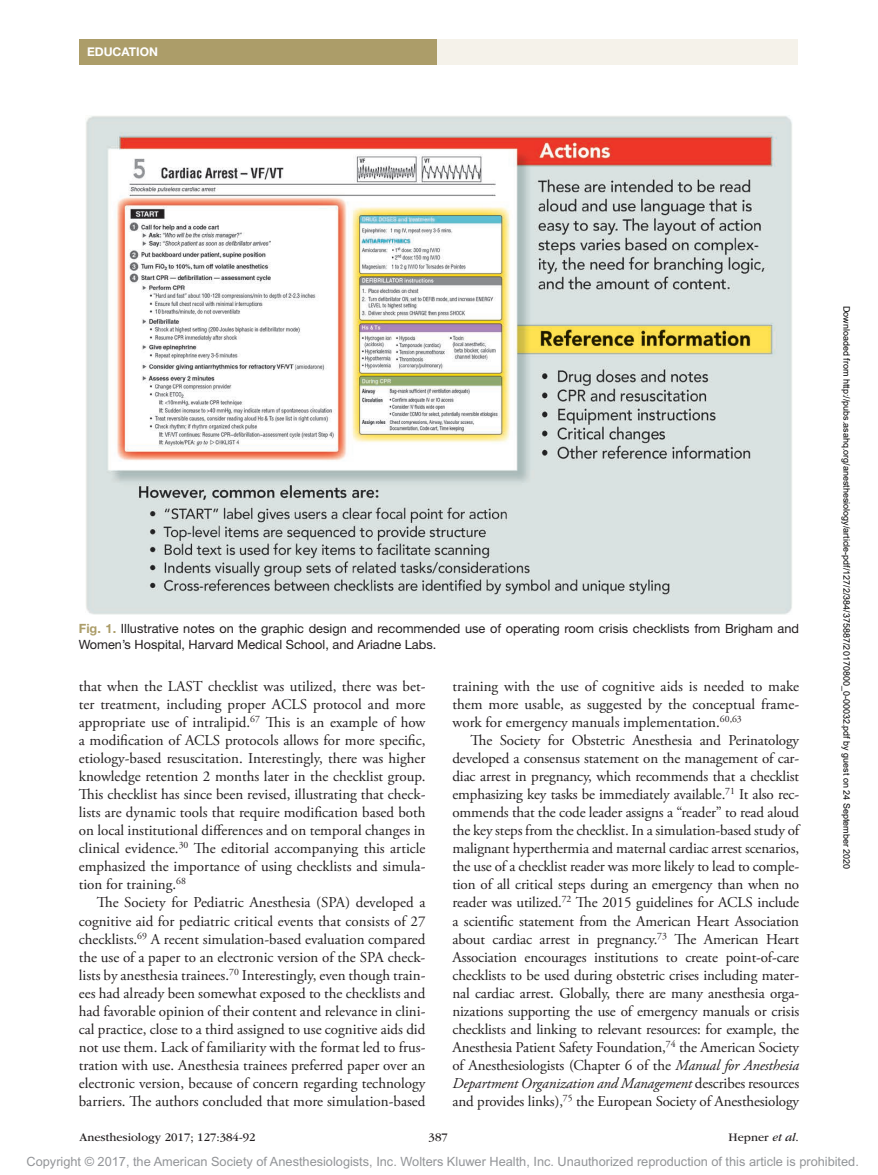
<style>
.page{position:relative;width:878px;height:1175px;background:#fff}
.page>*{position:absolute;margin:0;border:0;box-sizing:border-box;transform-origin:0 0}
.t1{font:15px/18px "Adobe Garamond Pro";color:#231f20;text-align:justify}
.t2{font:12.75px/15.8px "Helvetica Neue LT Std";color:#231f20}
.t3{font:12.75px "Arial MT Std";color:#939598}
.t4{font:12px "ITC Garamond Std";color:#231f20}
.t5{font:700 12px "Helvetica Neue";color:#fff}
.t6{font:9px "Arial";color:#000}
.s1{font-weight:700;color:#ac9d69}
.s2{font-style:italic}
</style>
<div class="page">
<div style="left:432px;top:39px;width:365px;height:26px;background:#f5f2ea"></div>
<div style="left:79px;top:39px;width:357px;height:25px;background:#ac9d69"></div>
<img style="left:86px;top:116px;width:706px;height:498px">
<p class="t5" style="left:87px;top:45px;width:72px">EDUCATION</p>
<p class="t2" style="left:79px;top:620px;width:721px"><span class="s1">Fig. 1.</span> Illustrative notes on the graphic design and recommended use of operating room crisis checklists from Brigham and<br>Women’s Hospital, Harvard Medical School, and Ariadne Labs.</p>
<p class="t1" style="left:79px;top:677px;width:348px">that when the LAST checklist was utilized, there was bet&shy;ter treatment, including proper ACLS protocol and more appropriate use of intralipid.<sup>67</sup> This is an example of how a modification of ACLS protocols allows for more specific, etiology-based resuscitation. Interestingly, there was higher knowledge retention 2 months later in the checklist group.<br>This checklist has since been revised, illustrating that check&shy;lists are dynamic tools that require modification based both on local institutional differences and on temporal changes in clinical evidence.<sup>30</sup> The editorial accompanying this article emphasized the importance of using checklists and simula&shy;tion for training.<sup>68</sup></p>
<p class="t1" style="left:79px;top:894px;width:348px;text-indent:18px">The Society for Pediatric Anesthesia (SPA) developed a cognitive aid for pediatric critical events that consists of 27 checklists.<sup>69</sup> A recent simulation-based evaluation compared the use of a paper to an electronic version of the SPA check&shy;lists by anesthesia trainees.<sup>70</sup> Interestingly, even though train&shy;ees had already been somewhat exposed to the checklists and had favorable opinion of their content and relevance in clini&shy;cal practice, close to a third assigned to use cognitive aids did not use them. Lack of familiarity with the format led to frus&shy;tration with use. Anesthesia trainees preferred paper over an electronic version, because of concern regarding technology barriers. The authors concluded that more simulation-based</p>
<p class="t1" style="left:452px;top:677px;width:348px">training with the use of cognitive aids is needed to make them more usable, as suggested by the conceptual frame&shy;work for emergency manuals implementation.<sup>60,63</sup></p>
<p class="t1" style="left:452px;top:732px;width:348px;text-indent:18px">The Society for Obstetric Anesthesia and Perinatology developed a consensus statement on the management of car&shy;diac arrest in pregnancy, which recommends that a checklist emphasizing key tasks be immediately available.<sup>71</sup> It also rec&shy;ommends that the code leader assigns a “reader” to read aloud the key steps from the checklist. In a simulation-based study of malignant hyperthermia and maternal cardiac arrest scenarios, the use of a checklist reader was more likely to lead to comple&shy;tion of all critical steps during an emergency than when no reader was utilized.<sup>72</sup> The 2015 guidelines for ACLS include a scientific statement from the American Heart Association about cardiac arrest in pregnancy.<sup>73</sup> The American Heart Association encourages institutions to create point-of-care checklists to be used during obstetric crises including mater&shy;nal cardiac arrest. Globally, there are many anesthesia orga&shy;nizations supporting the use of emergency manuals or crisis checklists and linking to relevant resources: for example, the Anesthesia Patient Safety Foundation,<sup>74</sup> the American Society of Anesthesiologists (Chapter 6 of the <span class="s2">Manual for Anesthesia Department Organization and Management</span> describes resources and provides links),<sup>75</sup> the European Society of Anesthesiology</p>
<p class="t4" style="left:80px;top:1130px;width:177px">Anesthesiology 2017; 127:384-92</p>
<p class="t4" style="left:428px;top:1130px;width:21px">387</p>
<p class="t4" style="left:728px;top:1130px;width:72px">Hepner <span class="s2">et al</span>.</p>
<p class="t6" style="left:850px;top:306px;width:565px;rotate:90deg">Downloaded from http://pubs.asahq.org/anesthesiology/article-pdf/127/2/384/375887/20170800_0-00032.pdf by guest on 24 September 2020</p>
<p class="t3" style="left:27px;top:1154px;width:833px">Copyright © 2017, the American Society of Anesthesiologists, Inc. Wolters Kluwer Health, Inc. Unauthorized reproduction of this article is prohibited.</p>
</div>
